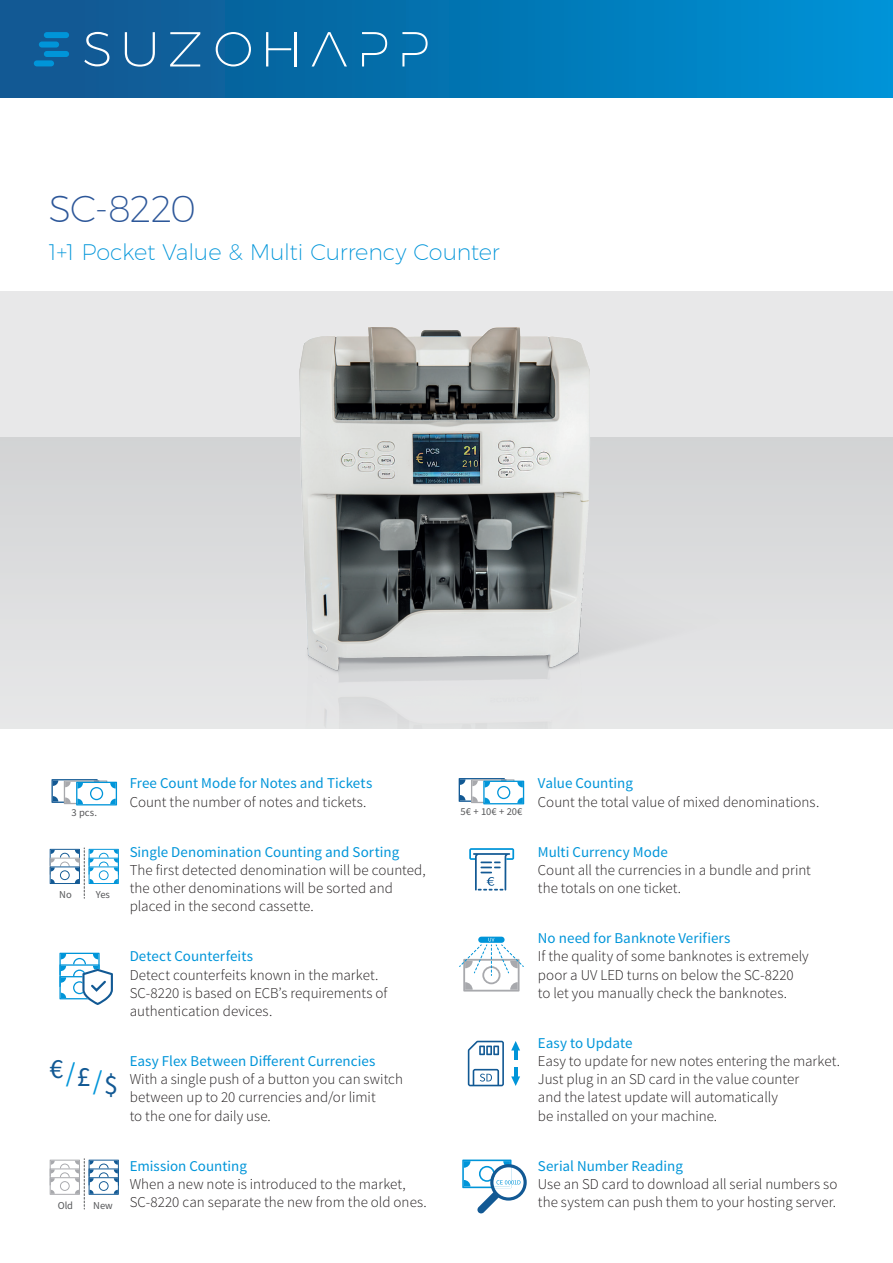
<style>
.page{position:relative;width:893px;height:1263px;background:#fff}
.page>*{position:absolute;margin:0;border:0;box-sizing:border-box;transform-origin:0 0}
.t1{font:200 37.5px "Montserrat";letter-spacing:-.03em;color:#2d5799}
.t2{font:27.75px "Source Sans Pro";color:#125994}
.Descrizione{font:200 22.5px "Montserrat";letter-spacing:-.01em;color:#0095d9}
.Descrizione-2{font:300 15px/18.3px "Source Sans Pro";color:#231f20}
.Descrizione-3{font:15px "Source Sans Pro";letter-spacing:.005em;color:#0095d9}
.t3{font:10.5px "Source Sans Pro";letter-spacing:-.01em;color:#57585a}
.s1{color:#0095d9}
</style>
<div class="page">
<div style="left:0;top:0;width:893px;height:97px;background:linear-gradient(to right,#11558d,#0092d5)"></div>
<div style="left:44px;top:51px;width:25px;height:6px;background:#0095d9;border-radius:3px"></div>
<div style="left:34px;top:60px;width:20px;height:6px;background:#0095d9;border-radius:3px"></div>
<div style="left:44px;top:32px;width:25px;height:6px;background:#0095d9;border-radius:3px"></div>
<svg style="left:39px;top:42px;width:20px;height:6px"></svg>
<svg style="left:125px;top:32px;width:30px;height:35px"></svg>
<svg style="left:170px;top:32px;width:30px;height:34px"></svg>
<svg style="left:216px;top:32px;width:35px;height:34px"></svg>
<hr style="left:294px;top:32px;width:2px;height:34px;background:#fff">
<svg style="left:312px;top:32px;width:35px;height:34px"></svg>
<svg style="left:362px;top:32px;width:25px;height:34px"></svg>
<svg style="left:84px;top:32px;width:26px;height:34px"></svg>
<svg style="left:266px;top:32px;width:25px;height:34px"></svg>
<svg style="left:402px;top:32px;width:26px;height:34px"></svg>
<div style="left:0;top:291px;width:893px;height:438px;background:#e8e8e9"></div>
<div style="left:0;top:437px;width:893px;height:292px;background:#dddddf"></div>
<img style="left:143px;top:327px;width:617px;height:402px">
<svg style="left:459px;top:778px;width:65px;height:26px"></svg>
<svg style="left:469px;top:848px;width:45px;height:42px"></svg>
<svg style="left:51px;top:779px;width:66px;height:26px"></svg>
<div style="left:490px;top:1164px;width:37px;height:36px;border:3px solid #125994;border-radius:50%"></div>
<svg style="left:462px;top:1159px;width:58px;height:55px"></svg>
<svg style="left:50px;top:848px;width:69px;height:50px"></svg>
<svg style="left:50px;top:1159px;width:69px;height:50px"></svg>
<svg style="left:478px;top:937px;width:27px;height:6px"></svg>
<svg style="left:459px;top:938px;width:65px;height:53px"></svg>
<svg style="left:59px;top:953px;width:54px;height:52px"></svg>
<svg style="left:511px;top:1041px;width:9px;height:19px"></svg>
<svg style="left:511px;top:1067px;width:9px;height:19px"></svg>
<svg style="left:468px;top:1041px;width:36px;height:45px"></svg>
<p class="t1" style="left:49px;top:186px;width:148px">SC-8220</p>
<p class="Descrizione" style="left:49px;top:238px;width:452px">1+1 Pocket Value &amp; Multi Currency Counter</p>
<p class="Descrizione-3" style="left:130px;top:774px;width:244px">Free Count Mode for Notes and Tickets</p>
<p class="Descrizione-2" style="left:130px;top:793px;width:238px">Count the number of notes and tickets.</p>
<p class="Descrizione-3" style="left:130px;top:842px;width:271px">Single Denomination Counting and Sorting</p>
<p class="Descrizione-2" style="left:130px;top:861px;width:298px">The first detected denomination will be counted, the other denominations will be sorted and placed in the second cassette.</p>
<p class="Descrizione-3" style="left:130px;top:947px;width:125px">Detect Counterfeits</p>
<p class="Descrizione-2" style="left:130px;top:965px;width:259px">Detect counterfeits known in the market.<br>SC-8220 is based on ECB’s requirements of authentication devices.</p>
<p class="Descrizione-3" style="left:130px;top:1052px;width:247px">Easy Flex Between Different Currencies</p>
<p class="Descrizione-2" style="left:130px;top:1070px;width:275px">With a single push of a button you can switch between up to 20 currencies and/or limit</p>
<p class="Descrizione-2" style="left:130px;top:1106px;width:143px">to the one for daily use.</p>
<p class="Descrizione-3" style="left:130px;top:1156px;width:119px">Emission Counting</p>
<p class="Descrizione-2" style="left:130px;top:1175px;width:278px">When a new note is introduced to the market,</p>
<p class="Descrizione-2" style="left:130px;top:1193px;width:299px">SC-8220 can separate the new from the old ones.</p>
<p class="t3" style="left:71px;top:806px;width:27px">3 pcs.</p>
<p class="t3" style="left:460px;top:805px;width:64px">5€ + 10€ + 20€</p>
<p class="t3" style="left:59px;top:887px;width:14px">No</p>
<p class="t3" style="left:96px;top:887px;width:16px">Yes</p>
<p class="t2" style="left:50px;top:1058px;width:70px">€<span class="s1">/</span>£<span class="s1">/</span>$</p>
<p class="t3" style="left:58px;top:1198px;width:17px">Old</p>
<p class="t3" style="left:93px;top:1198px;width:21px">New</p>
<p class="Descrizione-3" style="left:538px;top:774px;width:97px">Value Counting</p>
<p class="Descrizione-2" style="left:538px;top:793px;width:283px">Count the total value of mixed denominations.</p>
<p class="Descrizione-3" style="left:538px;top:842px;width:131px">Multi Currency Mode</p>
<p class="Descrizione-2" style="left:538px;top:861px;width:274px">Count all the currencies in a bundle and print</p>
<p class="Descrizione-2" style="left:538px;top:879px;width:145px">the totals on one ticket.</p>
<p class="Descrizione-3" style="left:538px;top:929px;width:194px">No need for Banknote Verifiers</p>
<p class="Descrizione-2" style="left:538px;top:947px;width:272px">If the quality of some banknotes is extremely</p>
<p class="Descrizione-2" style="left:538px;top:965px;width:257px">poor a UV LED turns on below the SC-8220</p>
<p class="Descrizione-2" style="left:538px;top:984px;width:251px">to let you manually check the banknotes.</p>
<p class="Descrizione-3" style="left:538px;top:1033px;width:96px">Easy to Update</p>
<p class="Descrizione-2" style="left:538px;top:1052px;width:304px">Easy to update for new notes entering the market.<br>Just plug in an SD card in the value counter</p>
<p class="Descrizione-2" style="left:538px;top:1088px;width:242px">and the latest update will automatically</p>
<p class="Descrizione-2" style="left:538px;top:1106px;width:181px">be installed on your machine.</p>
<p class="Descrizione-3" style="left:538px;top:1156px;width:146px">Serial Number Reading</p>
<p class="Descrizione-2" style="left:538px;top:1175px;width:301px">Use an SD card to download all serial numbers so the system can push them to your hosting server.</p>
</div>
